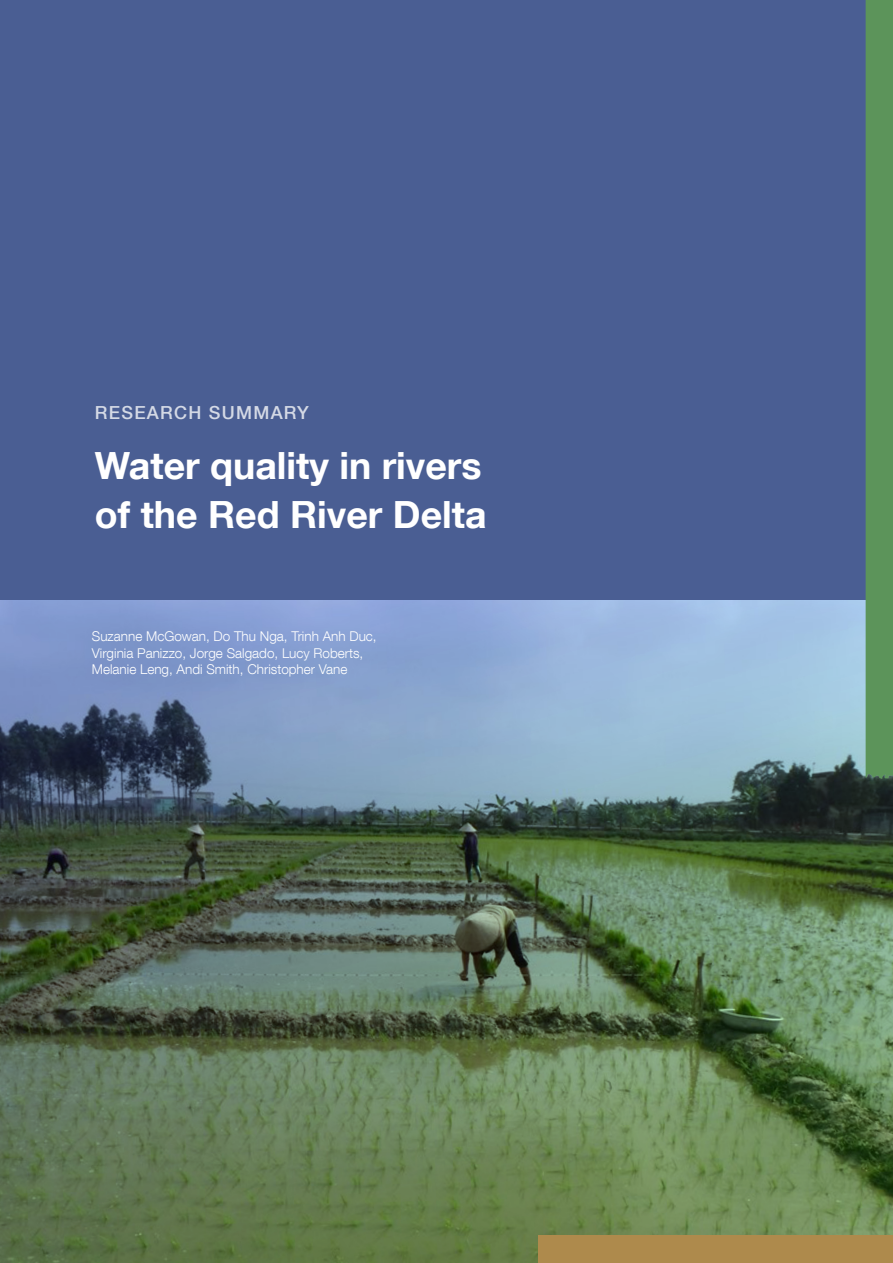
<style>
.page{position:relative;width:893px;height:1263px;background:#fff}
.page>*{position:absolute;margin:0;border:0;box-sizing:border-box;transform-origin:0 0}
.t1{font:700 37.5px/48.6px "Helvetica Neue LT Com";color:#fff}
.t2{font:500 18px "Helvetica Neue LT Com";letter-spacing:.07em;color:#d4d9e5}
.t3{font:300 13.5px/16.5px "Helvetica Neue LT Com";color:#fff}
</style>
<div class="page">
<img style="left:0;top:600px;width:893px;height:663px">
<div style="left:0;top:0;width:893px;height:600px;background:#4a5e93"></div>
<div style="left:866px;top:0;width:27px;height:779px;background:#5c945a"></div>
<div style="left:538px;top:1235px;width:355px;height:28px;background:#ae8a4c"></div>
<h2 class="t2" style="left:95px;top:406px;width:215px">RESEARCH SUMMARY</h2>
<h1 class="t1" style="left:95px;top:447px;width:393px">Water quality in rivers of the Red River Delta</h1>
<p class="t3" style="left:92px;top:630px;width:286px">Suzanne McGowan, Do Thu Nga, Trinh Anh Duc,<br>Virginia Panizzo, Jorge Salgado, Lucy Roberts,<br>Melanie Leng, Andi Smith, Christopher Vane</p>
</div>
